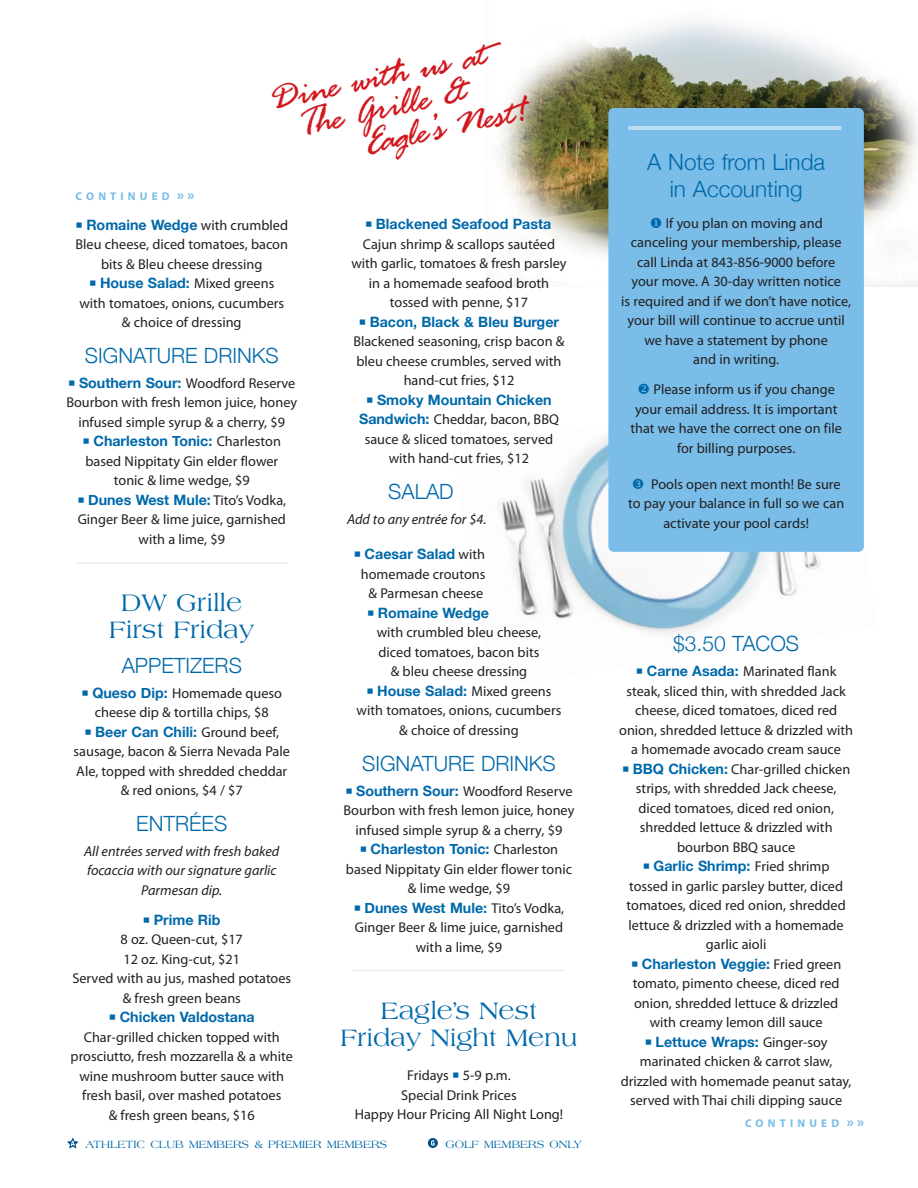
<style>
.page{position:relative;width:918px;height:1188px;background:#fff}
.page>*{position:absolute;margin:0;border:0;box-sizing:border-box;transform-origin:0 0}
.t1{font:40.5px "Rage Italic Plain";color:#d2181f}
.t2{font:25.5px/27px "Americana";color:#0069aa;text-align:center}
.t3{font:300 22.5px/27px "Helvetica Neue";color:#0069aa;text-align:center}
.t4{font:300 21px "Helvetica Neue";color:#0069aa}
.t5{font:14.25px/19.5px "Myriad Pro";color:#231f20;text-align:center}
.t6{font:700 14.25px "Helvetica Neue";color:#0069aa}
.t7{font:italic 14.25px/19.5px "Myriad Pro";color:#231f20;text-align:center}
.t8{font:11.25px "Americana";color:#0069aa}
.t9{font:700 11.25px "Myriad Pro";letter-spacing:.37em;color:#79bde8}
.s1{font-size:15px}
.s2{font-family:"Helvetica Neue";font-weight:700;color:#0069aa}
.s3{font-family:"Myriad Pro";font-weight:400;color:#231f20}
.s4{font-size:12px}
.s5{color:#0069aa}
</style>
<div class="page">
<img style="left:500px;top:435px;width:363px;height:199px">
<img style="left:487px;top:21px;width:431px;height:266px">
<hr style="left:353px;top:970px;width:212px;height:1px;background:#eae6e3">
<svg style="left:67px;top:1137px;width:12px;height:12px"></svg>
<div style="left:428px;top:1138px;width:10px;height:10px;background:#005189;border-radius:50%"></div>
<svg style="left:431px;top:1140px;width:4px;height:6px"></svg>
<hr style="left:76px;top:563px;width:212px;height:1px;background:#eae6e3">
<div style="left:608px;top:108px;width:256px;height:444px;background:#79bde8;border-radius:5px"></div>
<hr style="left:628px;top:127px;width:214px;height:1px;background:#fff">
<hr style="left:628px;top:129px;width:214px;height:1px;background:#fff">
<p class="t9" style="left:76px;top:192px;width:120px">CONTINUED <span class="s1">» »</span></p>
<h1 class="t1" style="left:270px;top:85px;width:220px;rotate:-12deg">Dine with us at</h1>
<h1 class="t1" style="left:299px;top:111px;width:174px;rotate:-12deg">The Grille &amp;</h1>
<h1 class="t1" style="left:361px;top:130px;width:168px;rotate:-12deg">Eagle’s Nest!</h1>
<p class="t6" style="left:376px;top:215px;width:177px">Blackened Seafood Pasta</p>
<p class="t5" style="left:351px;top:235px;width:217px">Cajun shrimp &amp; scallops sautéed with garlic, tomatoes &amp; fresh parsley in a homemade seafood broth tossed with penne, $17</p>
<p class="t6" style="left:370px;top:313px;width:191px">Bacon, Black &amp; Bleu Burger</p>
<p class="t5" style="left:353px;top:333px;width:213px">Blackened seasoning, crisp bacon &amp; bleu cheese crumbles, served with hand-cut fries, $12</p>
<p class="t6" style="left:377px;top:391px;width:176px">Smoky Mountain Chicken</p>
<p class="t5" style="left:359px;top:411px;width:201px"><span class="s2">Sandwich:</span> Cheddar, bacon, BBQ sauce &amp; sliced tomatoes, served with hand-cut fries, $12</p>
<h3 class="t4" style="left:388px;top:478px;width:67px">SALAD</h3>
<p class="t7" style="left:347px;top:510px;width:141px">Add to any entrée for $4.</p>
<p class="t6" style="left:365px;top:546px;width:122px">Caesar Salad <span class="s3">with</span></p>
<p class="t5" style="left:361px;top:566px;width:126px">homemade croutons &amp; Parmesan cheese</p>
<p class="t6" style="left:378px;top:604px;width:113px">Romaine Wedge</p>
<p class="t5" style="left:377px;top:624px;width:166px">with crumbled bleu cheese, diced tomatoes, bacon bits &amp; bleu cheese dressing</p>
<p class="t6" style="left:377px;top:682px;width:176px">House Salad: <span class="s3">Mixed greens</span></p>
<p class="t5" style="left:357px;top:702px;width:206px">with tomatoes, onions, cucumbers &amp; choice of dressing</p>
<h3 class="t4" style="left:362px;top:750px;width:195px">SIGNATuRE DRINKS</h3>
<p class="t5" style="left:356px;top:782px;width:218px"><span class="s2">Southern Sour:</span> Woodford Reserve</p>
<p class="t5" style="left:344px;top:802px;width:232px">Bourbon with fresh lemon juice, honey</p>
<p class="t5" style="left:356px;top:821px;width:208px">infused simple syrup &amp; a cherry, $9</p>
<p class="t6" style="left:371px;top:840px;width:189px">Charleston Tonic: <span class="s3">Charleston</span></p>
<p class="t5" style="left:346px;top:860px;width:228px">based Nippitaty Gin elder flower tonic &amp; lime wedge, $9</p>
<p class="t6" style="left:365px;top:899px;width:201px">Dunes West Mule: <span class="s3">Tito’s Vodka,</span></p>
<p class="t5" style="left:355px;top:919px;width:210px">Ginger Beer &amp; lime juice, garnished with a lime, $9</p>
<p class="t6" style="left:86px;top:216px;width:203px">Romaine Wedge <span class="s3">with crumbled</span></p>
<p class="t5" style="left:76px;top:236px;width:214px">Bleu cheese, diced tomatoes, bacon bits &amp; Bleu cheese dressing</p>
<p class="t6" style="left:100px;top:274px;width:176px">House Salad: <span class="s3">Mixed greens</span></p>
<p class="t5" style="left:79px;top:295px;width:206px">with tomatoes, onions, cucumbers &amp; choice of dressing</p>
<h3 class="t4" style="left:85px;top:343px;width:195px">SIGNATuRE DRINKS</h3>
<p class="t5" style="left:79px;top:375px;width:218px"><span class="s2">Southern Sour:</span> Woodford Reserve</p>
<p class="t5" style="left:66px;top:394px;width:232px">Bourbon with fresh lemon juice, honey</p>
<p class="t5" style="left:78px;top:414px;width:208px">infused simple syrup &amp; a cherry, $9</p>
<p class="t6" style="left:93px;top:433px;width:189px">Charleston Tonic: <span class="s3">Charleston</span></p>
<p class="t5" style="left:85px;top:453px;width:194px">based Nippitaty Gin elder flower tonic &amp; lime wedge, $9</p>
<p class="t6" style="left:88px;top:491px;width:200px">Dunes West Mule: <span class="s3">Tito’s Vodka,</span></p>
<p class="t5" style="left:78px;top:511px;width:210px">Ginger Beer &amp; lime juice, garnished with a lime, $9</p>
<h2 class="t2" style="left:109px;top:591px;width:147px">DW Grille<br>First Friday</h2>
<h3 class="t4" style="left:122px;top:652px;width:122px">APPETIZERS</h3>
<p class="t5" style="left:92px;top:684px;width:191px;text-align:left"><span class="s2">Queso Dip:</span> Homemade queso cheese dip &amp; tortilla chips, $8</p>
<p class="t6" style="left:95px;top:723px;width:185px">Beer Can Chili: <span class="s3">Ground beef,</span></p>
<p class="t5" style="left:74px;top:743px;width:218px">sausage, bacon &amp; Sierra Nevada Pale<br>Ale, topped with shredded cheddar &amp; red onions, $4 / $7</p>
<h3 class="t4" style="left:136px;top:810px;width:93px">ENTRÉES</h3>
<p class="t7" style="left:84px;top:842px;width:197px">All entrées served with fresh baked focaccia with our signature garlic<br>Parmesan dip.</p>
<p class="t6" style="left:154px;top:911px;width:68px">Prime Rib</p>
<p class="t5" style="left:72px;top:931px;width:220px">8 oz. Queen-cut, $17<br>12 oz. King-cut, $21<br>Served with au jus, mashed potatoes &amp; fresh green beans</p>
<p class="t6" style="left:120px;top:1009px;width:136px">Chicken Valdostana</p>
<p class="t5" style="left:71px;top:1029px;width:224px">Char-grilled chicken topped with prosciutto, fresh mozzarella &amp; a white wine mushroom butter sauce with fresh basil, over mashed potatoes<br>&amp; fresh green beans, $16</p>
<h2 class="t2" style="left:341px;top:998px;width:238px">Eagle’s Nest<br>Friday Night Menu</h2>
<p class="t5" style="left:355px;top:1067px;width:210px">Fridays 5-9 p.m.<br>Special Drink Prices<br>Happy Hour Pricing All Night Long!</p>
<p class="t8" style="left:85px;top:1139px;width:303px">ATHLETIC CLUB MEMBERS <span class="s4">&amp;</span> PREMIER MEMBERS</p>
<p class="t8" style="left:446px;top:1139px;width:138px">GOLF MEMBERS ONLY</p>
<h3 class="t3" style="left:647px;top:148px;width:180px">A Note from Linda in Accounting</h3>
<p class="t5" style="left:621px;top:214px;width:231px"><span class="s5">◆</span> If you plan on moving and canceling your membership, please call Linda at 843-856-9000 before<br>your move. A 30-day written notice<br>is required and if we don’t have notice, your bill will continue to accrue until we have a statement by phone<br>and in writing.</p>
<p class="t5" style="left:630px;top:381px;width:213px"><span class="s5">❖</span> Please inform us if you change your email address. It is important that we have the correct one on file for billing purposes.</p>
<p class="t5" style="left:651px;top:475px;width:191px">Pools open next month! Be sure</p>
<p class="t5" style="left:628px;top:495px;width:218px">to pay your balance in full so we can</p>
<p class="t5" style="left:663px;top:514px;width:147px">activate your pool cards!</p>
<h3 class="t4" style="left:673px;top:631px;width:128px">$3.50 TACOS</h3>
<p class="t5" style="left:647px;top:663px;width:191px"><span class="s2">Carne Asada:</span> Marinated flank</p>
<p class="t5" style="left:626px;top:683px;width:221px">steak, sliced thin, with shredded Jack</p>
<p class="t5" style="left:635px;top:702px;width:203px">cheese, diced tomatoes, diced red</p>
<p class="t5" style="left:619px;top:722px;width:235px">onion, shredded lettuce &amp; drizzled with</p>
<p class="t5" style="left:631px;top:741px;width:211px">a homemade avocado cream sauce</p>
<p class="t5" style="left:633px;top:761px;width:219px"><span class="s2">BBQ Chicken:</span> Char-grilled chicken</p>
<p class="t5" style="left:636px;top:780px;width:202px">strips, with shredded Jack cheese,</p>
<p class="t5" style="left:638px;top:800px;width:197px">diced tomatoes, diced red onion,</p>
<p class="t5" style="left:640px;top:819px;width:194px">shredded lettuce &amp; drizzled with</p>
<p class="t5" style="left:677px;top:839px;width:120px">bourbon BBQ sauce</p>
<p class="t6" style="left:654px;top:857px;width:177px">Garlic Shrimp: <span class="s3">Fried shrimp</span></p>
<p class="t5" style="left:627px;top:878px;width:221px">tossed in garlic parsley butter, diced tomatoes, diced red onion, shredded lettuce &amp; drizzled with a homemade garlic aioli</p>
<p class="t6" style="left:642px;top:955px;width:201px">Charleston Veggie: <span class="s3">Fried green</span></p>
<p class="t5" style="left:633px;top:975px;width:208px">tomato, pimento cheese, diced red onion, shredded lettuce &amp; drizzled with creamy lemon dill sauce</p>
<p class="t6" style="left:656px;top:1033px;width:174px">Lettuce Wraps: <span class="s3">Ginger-soy</span></p>
<p class="t5" style="left:621px;top:1053px;width:232px">marinated chicken &amp; carrot slaw, drizzled with homemade peanut satay, served with Thai chili dipping sauce</p>
<p class="t9" style="left:745px;top:1119px;width:120px">CONTINUED <span class="s1">» »</span></p>
</div>
